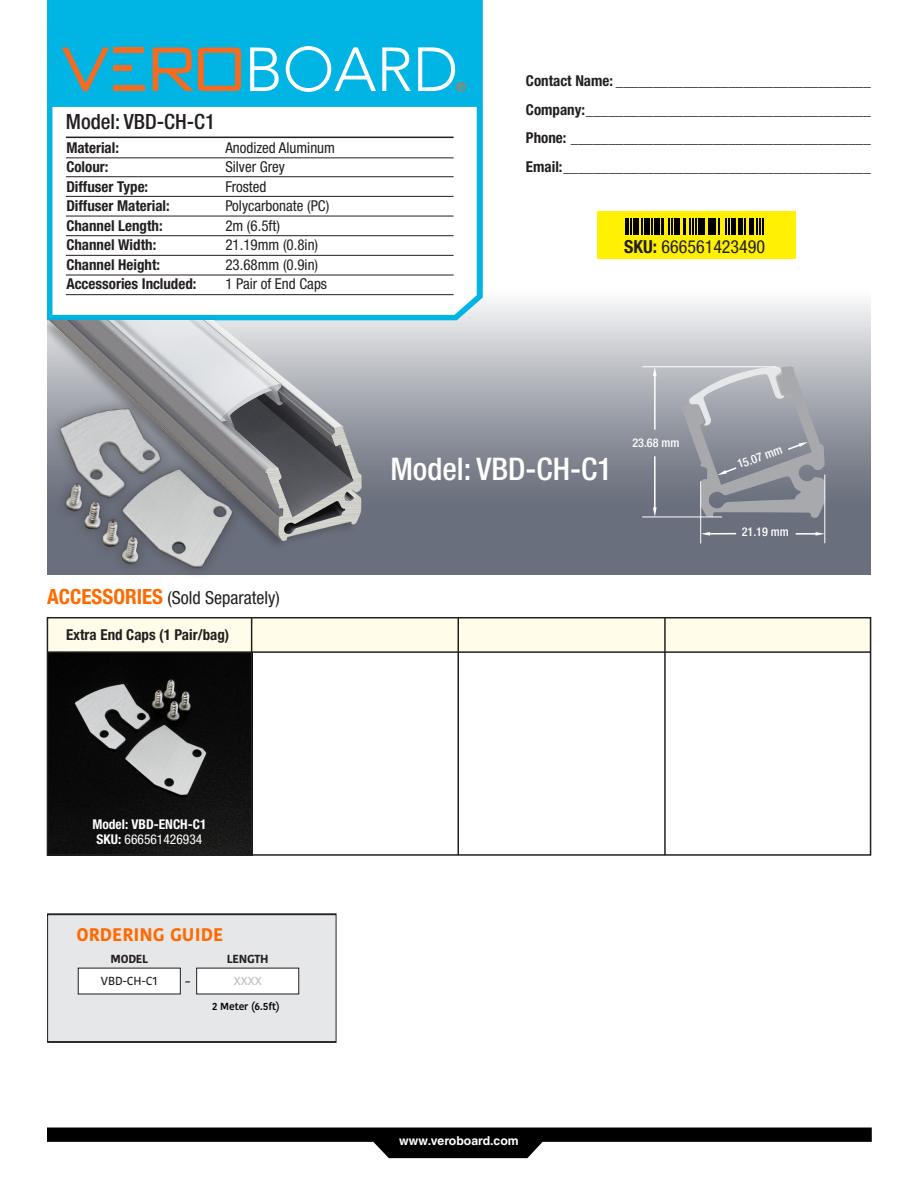
<style>
.page{position:relative;width:918px;height:1188px;background:#fff}
.page>*{position:absolute;margin:0;border:0;box-sizing:border-box;transform-origin:0 0}
.t1{font:500 condensed 31.2px "Helvetica Neue LT Std";color:#fff}
.t2{font:500 condensed 21px "Helvetica Neue LT Std";color:#231f20}
.t3{font:700 condensed 21px "Helvetica Neue LT Std";color:#ff6a00}
.t4{font:700 18.15px "Kohinoor Bangla";color:#ff6a00}
.t5{font:condensed 18px "Helvetica Neue LT Std";color:#231f20}
.t6{font:700 condensed 15px "Helvetica Neue LT Std";color:#231f20}
.t7{font:condensed 15px "Helvetica Neue LT Std";color:#231f20}
.t8{font:700 condensed 13.5px "Helvetica Neue LT Std";color:#fff}
.t9{font:condensed 13.5px "Helvetica Neue LT Std";color:#fff}
.t10{font:700 12.3px "Helvetica CE";color:#fff}
.t11{font:500 condensed 12.15px "Helvetica Neue LT Std";color:#fff}
.t12{font:700 11.7px/21.9px "Kohinoor Bangla";letter-spacing:-.02em;color:#231f20;text-align:center}
.t13{font:500 11.7px "Kohinoor Bangla";color:#231f20}
.t14{font:600 10.2px "Kohinoor Bangla";letter-spacing:-.01em;color:#000}
.t15{font:700 9.6px "Kohinoor Bangla";color:#231f20}
.s1{font-weight:700}
.s2{font-weight:500;color:#bcbec0}
</style>
<div class="page">
<svg style="left:270px;top:301px;width:601px;height:274px;background:#979ba4"></svg>
<svg style="left:47px;top:0;width:436px;height:320px"></svg>
<div style="left:597px;top:212px;width:199px;height:47px;background:#fff101"></div>
<hr style="left:66px;top:137px;width:388px;height:1px;background:#231f20">
<hr style="left:66px;top:158px;width:388px;height:1px;background:#231f20">
<hr style="left:66px;top:176px;width:388px;height:1px;background:#231f20">
<hr style="left:66px;top:196px;width:388px;height:1px;background:#231f20">
<hr style="left:66px;top:216px;width:388px;height:1px;background:#231f20">
<hr style="left:66px;top:235px;width:388px;height:1px;background:#231f20">
<hr style="left:66px;top:255px;width:388px;height:1px;background:#231f20">
<hr style="left:66px;top:275px;width:388px;height:1px;background:#231f20">
<hr style="left:66px;top:294px;width:388px;height:1px;background:#231f20">
<svg style="left:47px;top:1128px;width:825px;height:30px"></svg>
<img style="left:47px;top:320px;width:319px;height:239px">
<svg style="left:653px;top:368px;width:4px;height:62px"></svg>
<svg style="left:653px;top:456px;width:4px;height:61px"></svg>
<hr style="left:642px;top:367px;width:134px;height:1px;background:#fff">
<hr style="left:642px;top:517px;width:80px;height:1px;background:#fff">
<svg style="left:796px;top:532px;width:29px;height:4px"></svg>
<svg style="left:701px;top:532px;width:35px;height:4px"></svg>
<svg style="left:679px;top:366px;width:146px;height:152px;background:#9a9ea5"></svg>
<hr style="left:700px;top:481px;width:1px;height:62px;background:#fff">
<hr style="left:825px;top:475px;width:1px;height:68px;background:#fff">
<div style="left:113px;top:47px;width:31px;height:6px;background:#f36c21"></div>
<svg style="left:153px;top:47px;width:88px;height:44px;background:#669590"></svg>
<svg style="left:250px;top:47px;width:29px;height:44px"></svg>
<svg style="left:418px;top:47px;width:48px;height:44px"></svg>
<svg style="left:62px;top:47px;width:47px;height:44px;background:#3ca2b2"></svg>
<svg style="left:382px;top:47px;width:29px;height:44px"></svg>
<div style="left:113px;top:86px;width:31px;height:5px;background:#f36c21"></div>
<div style="left:113px;top:66px;width:18px;height:5px;background:#f36c21"></div>
<svg style="left:286px;top:46px;width:90px;height:46px"></svg>
<img style="left:47px;top:361px;width:223px;height:214px">
<div style="left:48px;top:914px;width:287px;height:128px;background:#e6e7e9"></div>
<div style="left:47px;top:914px;width:290px;height:129px;border:1px solid #231f20"></div>
<div style="left:78px;top:968px;width:102px;height:26px;background:#fff"></div>
<div style="left:197px;top:968px;width:102px;height:26px;background:#fff"></div>
<svg style="left:625px;top:218px;width:7px;height:17px"></svg>
<div style="left:634px;top:218px;width:5px;height:17px;background:#000"></div>
<svg style="left:641px;top:218px;width:1px;height:17px"></svg>
<div style="left:644px;top:218px;width:6px;height:17px;background:#000"></div>
<svg style="left:651px;top:218px;width:2px;height:17px"></svg>
<div style="left:654px;top:218px;width:6px;height:17px;background:#000"></div>
<hr style="left:661px;top:218px;width:3px;height:17px;background:#000">
<svg style="left:669px;top:218px;width:4px;height:17px"></svg>
<div style="left:674px;top:218px;width:6px;height:17px;background:#000"></div>
<hr style="left:683px;top:218px;width:3px;height:17px;background:#000">
<svg style="left:689px;top:218px;width:10px;height:17px"></svg>
<hr style="left:701px;top:218px;width:4px;height:17px;background:#000">
<hr style="left:708px;top:218px;width:3px;height:17px;background:#000">
<hr style="left:712px;top:218px;width:3px;height:17px;background:#000">
<svg style="left:718px;top:218px;width:2px;height:17px"></svg>
<svg style="left:726px;top:218px;width:4px;height:17px"></svg>
<div style="left:731px;top:218px;width:5px;height:17px;background:#000"></div>
<hr style="left:739px;top:218px;width:4px;height:17px;background:#000">
<svg style="left:745px;top:218px;width:1px;height:17px"></svg>
<hr style="left:749px;top:218px;width:4px;height:17px;background:#000">
<svg style="left:756px;top:218px;width:8px;height:17px"></svg>
<div style="left:47px;top:617px;width:824px;height:35px;background:#fffde9"></div>
<img style="left:50px;top:653px;width:201px;height:200px">
<div style="left:47px;top:617px;width:824px;height:239px;border:2px solid #231f20"></div>
<hr style="left:47px;top:651px;width:824px;height:2px;background:#231f20">
<hr style="left:251px;top:652px;width:1px;height:203px;background:#231f20">
<hr style="left:251px;top:618px;width:1px;height:35px;background:#231f20">
<hr style="left:458px;top:618px;width:1px;height:237px;background:#231f20">
<hr style="left:664px;top:618px;width:2px;height:237px;background:#231f20">
<p class="t2" style="left:66px;top:110px;width:151px">Model: VBD- C H 1C-</p>
<p class="t6" style="left:66px;top:139px;width:54px">Material:</p>
<p class="t6" style="left:66px;top:158px;width:44px">Colour:</p>
<p class="t7" style="left:225px;top:139px;width:111px">Anodized Aluminum</p>
<p class="t7" style="left:225px;top:158px;width:61px">Silver Grey</p>
<p class="t6" style="left:526px;top:72px;width:346px">C o n t a c t N a m e __________________________________:</p>
<p class="t6" style="left:526px;top:100px;width:346px">C o m p a n y ______________________________________ :</p>
<p class="t6" style="left:526px;top:129px;width:346px">P h o n e ________________________________________:</p>
<p class="t6" style="left:526px;top:157px;width:346px">E m a i l _________________________________________ :</p>
<p class="t6" style="left:66px;top:178px;width:83px">Diffuser Type:</p>
<p class="t7" style="left:225px;top:178px;width:43px">Frosted</p>
<p class="t6" style="left:66px;top:197px;width:105px">Diffuser Material:</p>
<p class="t7" style="left:225px;top:197px;width:105px">Polycarbonate (PC(</p>
<p class="t6" style="left:66px;top:217px;width:98px">Channel Length:</p>
<p class="t7" style="left:225px;top:217px;width:56px">m2 (6.5 (f t</p>
<p class="t6" style="left:66px;top:236px;width:91px">Channel Width:</p>
<p class="t7" style="left:225px;top:236px;width:94px">21.19mm (0.8in(</p>
<p class="t5" style="left:624px;top:236px;width:143px"><span class="s1">SKU:</span> 666561423490</p>
<p class="t6" style="left:66px;top:256px;width:95px">Channel Height:</p>
<p class="t7" style="left:225px;top:256px;width:94px">23.68mm (0.9in(</p>
<p class="t6" style="left:66px;top:275px;width:132px">Accessories Included:</p>
<p class="t7" style="left:225px;top:275px;width:103px">1 Pair of End Caps</p>
<p class="t3" style="left:47px;top:584px;width:117px">ACCESSORIES</p>
<p class="t5" style="left:167px;top:588px;width:114px">(Sold Separately(</p>
<p class="t6" style="left:66px;top:625px;width:165px">Extra End Caps 1( Pair/bag(</p>
<p class="t1" style="left:390px;top:451px;width:223px">Model: VBD- C H 1C-</p>
<p class="t11" style="left:632px;top:435px;width:49px">23.68 mm</p>
<p class="t11" style="left:735px;top:458px;width:49px;rotate:-20deg">15.07 mm</p>
<p class="t11" style="left:742px;top:525px;width:49px">21.19 mm</p>
<p class="t8" style="left:92px;top:816px;width:116px">Model: VBD-ENCH 1C-</p>
<p class="t9" style="left:97px;top:831px;width:107px"><span class="s1">SKU:</span> 666561426934</p>
<p class="t4" style="left:76px;top:918px;width:148px">ORDERING GUIDE</p>
<p class="t12" style="left:111px;top:947px;width:39px">MODEL</p>
<p class="t13" style="left:101px;top:971px;width:58px">VBD- C H 1C-</p>
<p class="t15" style="left:186px;top:973px;width:6px">–</p>
<p class="t12" style="left:227px;top:947px;width:43px">LENGTH<br><span class="s2">XXXX</span></p>
<p class="t14" style="left:212px;top:998px;width:69px">2 Meter (6.5ft(</p>
<p class="t10" style="left:399px;top:1133px;width:121px">www.veroboard.com</p>
</div>
